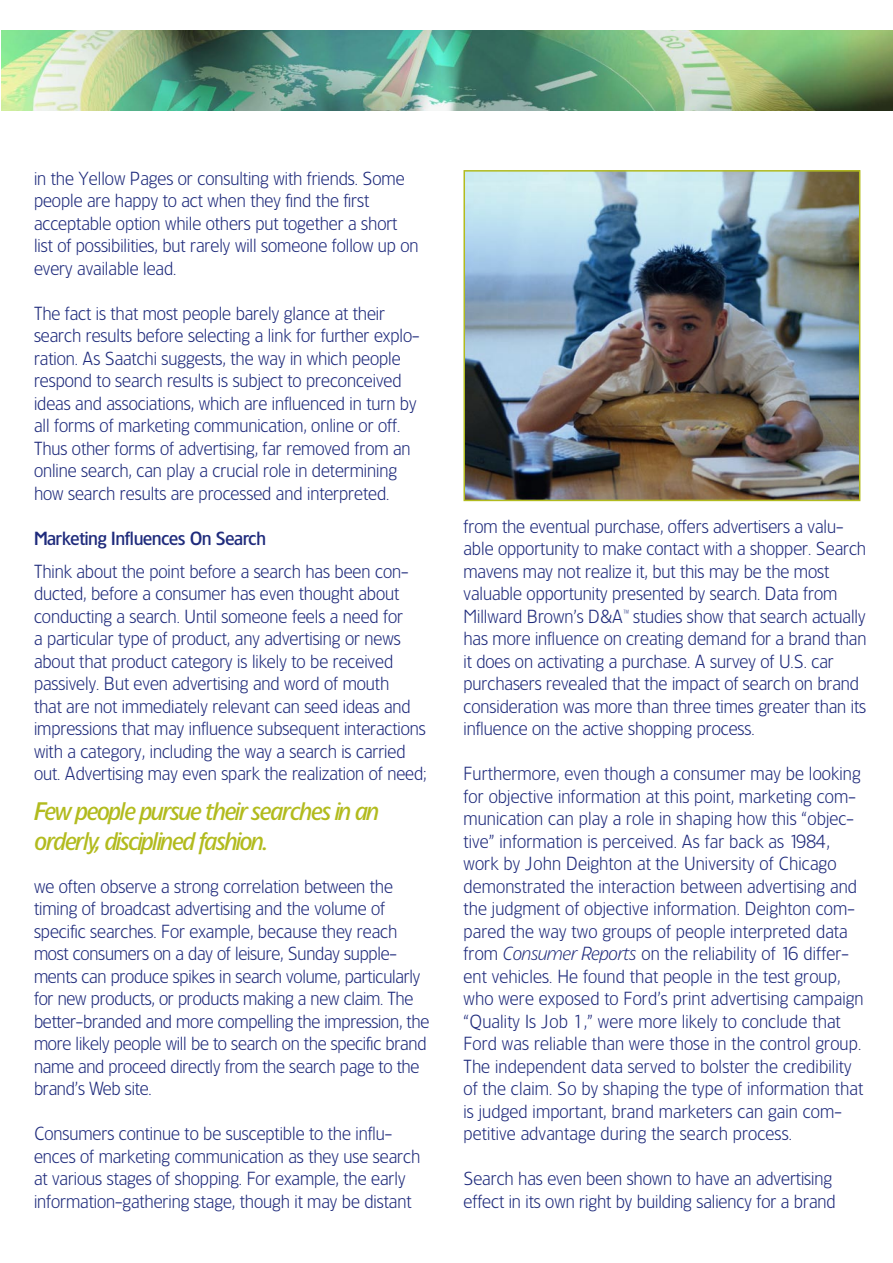
<style>
.page{position:relative;width:893px;height:1263px;background:#fff}
.page>*{position:absolute;margin:0;border:0;box-sizing:border-box;transform-origin:0 0}
.t1{font:italic 500 24px/30px "TF Forever";letter-spacing:-.03em;color:#b2bb1e}
.t2{font:300 18px/22.5px "TF Forever";color:#1f2b7c}
.t3{font:500 18px "TF Forever";color:#1f2b7c}
.s1{font-style:italic}
</style>
<div class="page">
<img style="left:466px;top:173px;width:391px;height:325px">
<div style="left:463px;top:170px;width:397px;height:331px;border:2px solid #b2bb1e"></div>
<img style="left:2px;top:30px;width:891px;height:80px">
<p class="t2" style="left:34px;top:167px;width:386px">in the Yellow Pages or consulting with friends. Some people are happy to act when they find the first acceptable option while others put together a short list of possibilities, but rarely will someone follow up on every available lead.</p>
<p class="t2" style="left:34px;top:302px;width:387px">The fact is that most people barely glance at their search results before selecting a link for further explo&shy;ration. As Saatchi suggests, the way in which people respond to search results is subject to preconceived ideas and associations, which are influenced in turn by all forms of marketing communication, online or off.<br>Thus other forms of advertising, far removed from an online search, can play a crucial role in determining how search results are processed and interpreted.</p>
<p class="t3" style="left:34px;top:527px;width:233px">Marketing Influences On Search</p>
<p class="t2" style="left:34px;top:560px;width:394px">Think about the point before a search has been con&shy;ducted, before a consumer has even thought about conducting a search. Until someone feels a need for<br>a particular type of product, any advertising or news about that product category is likely to be received passively. But even advertising and word of mouth<br>that are not immediately relevant can seed ideas and impressions that may influence subsequent interactions with a category, including the way a search is carried out. Advertising may even spark the realization of need;</p>
<h1 class="t1" style="left:35px;top:796px;width:346px">Few people pursue their searches in an orderly, disciplined fashion.</h1>
<p class="t2" style="left:34px;top:875px;width:397px">we often observe a strong correlation between the timing of broadcast advertising and the volume of specific searches. For example, because they reach most consumers on a day of leisure, Sunday supple&shy;ments can produce spikes in search volume, particularly for new products, or products making a new claim. The better-branded and more compelling the impression, the more likely people will be to search on the specific brand name and proceed directly from the search page to the brand’s Web site.</p>
<p class="t2" style="left:34px;top:1122px;width:388px">Consumers continue to be susceptible to the influ&shy;ences of marketing communication as they use search at various stages of shopping. For example, the early information-gathering stage, though it may be distant</p>
<p class="t2" style="left:463px;top:515px;width:404px">from the eventual purchase, offers advertisers a valu&shy;able opportunity to make contact with a shopper. Search mavens may not realize it, but this may be the most valuable opportunity presented by search. Data from Millward Brown’s D&amp;A™ studies show that search actually has more influence on creating demand for a brand than it does on activating a purchase. A survey of U.S. car purchasers revealed that the impact of search on brand consideration was more than three times greater than its influence on the active shopping process.</p>
<p class="t2" style="left:463px;top:762px;width:402px">Furthermore, even though a consumer may be looking for objective information at this point, marketing com&shy;munication can play a role in shaping how this “objec&shy;tive” information is perceived. As far back as 1984, work by John Deighton at the University of Chicago demonstrated the interaction between advertising and the judgment of objective information. Deighton com&shy;pared the way two groups of people interpreted data from <span class="s1">Consumer Reports</span> on the reliability of 16 differ&shy;ent vehicles. He found that people in the test group, who were exposed to Ford’s print advertising campaign “Quality Is Job 1,” were more likely to conclude that Ford was reliable than were those in the control group.<br>The independent data served to bolster the credibility of the claim. So by shaping the type of information that is judged important, brand marketers can gain com&shy;petitive advantage during the search process.</p>
<p class="t2" style="left:463px;top:1167px;width:374px">Search has even been shown to have an advertising effect in its own right by building saliency for a brand</p>
</div>
